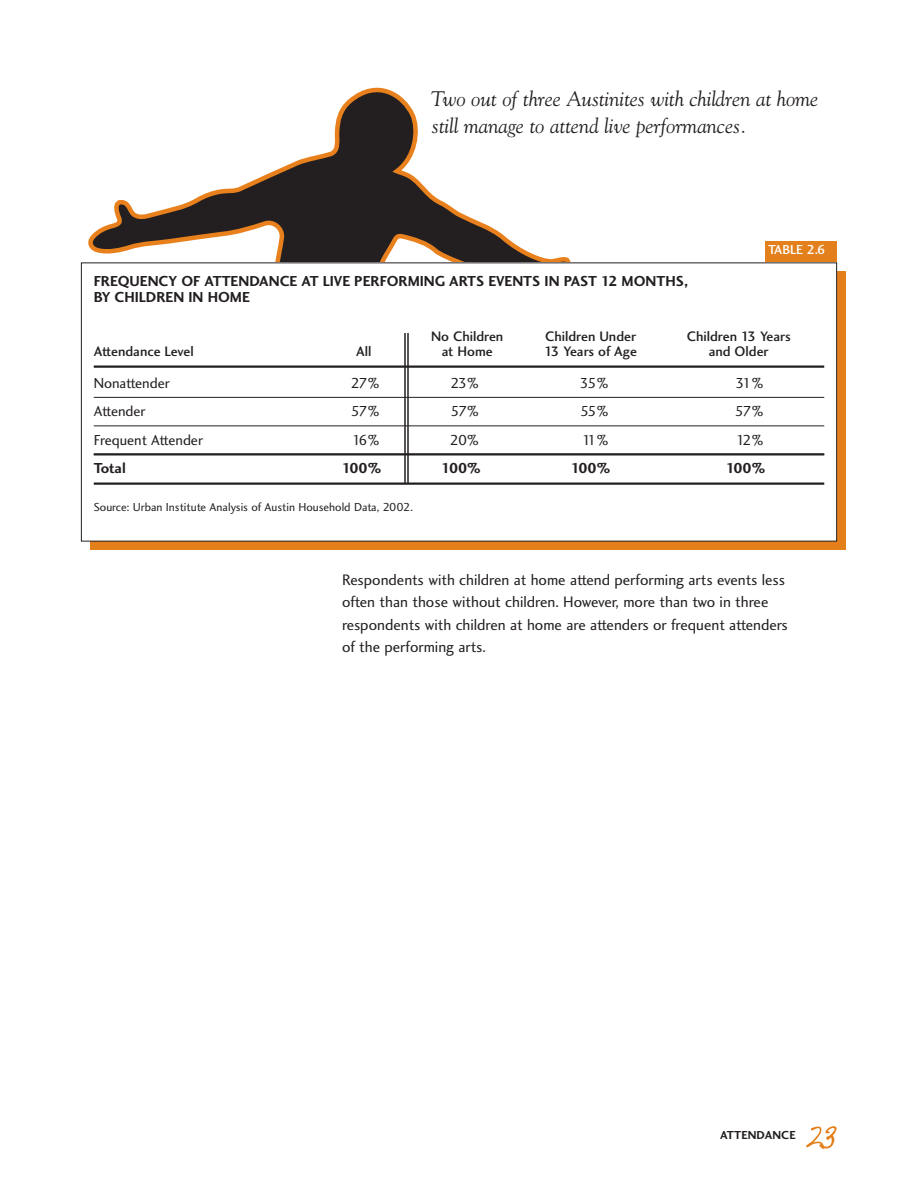
<style>
.page{position:relative;width:918px;height:1188px;background:#fff}
.page>*{position:absolute;margin:0;border:0;box-sizing:border-box;transform-origin:0 0}
.t1{font:54px "P22 Hopper Edward";color:#e4801b}
.t2{font:italic 21px/27px "Goudy";letter-spacing:-.005em;color:#231f20}
.t3{font:15.75px/22.5px "Charlotte Sans Book Plain";color:#231f20}
.t4{font:15px/16.5px "Charlotte Sans Bold Plain";color:#231f20}
.t5{font:15px "Charlotte Sans Book Plain";letter-spacing:-.025em;color:#231f20}
.t6{font:15px "Charlotte Sans Book Plain";color:#231f20}
.t7{font:14.25px "Charlotte Sans Medium Plain";color:#231f20}
.t8{font:13.5px "Charlotte Sans Medium Plain";color:#fff}
.t9{font:12px "Charlotte Sans Book Plain";color:#231f20}
.t10{font:12px "Charlotte Sans Bold Plain";letter-spacing:.01em;color:#231f20}
</style>
<div class="page">
<svg style="left:91px;top:87px;width:480px;height:175px"></svg>
<div style="left:90px;top:272px;width:756px;height:278px;background:linear-gradient(to right,#e4801b,#e4801b)"></div>
<div style="left:81px;top:263px;width:756px;height:278px;background:#fff"></div>
<hr style="left:94px;top:365px;width:730px;height:3px;background:#231f20">
<hr style="left:94px;top:397px;width:730px;height:1px;background:#231f20">
<hr style="left:94px;top:425px;width:730px;height:1px;background:#231f20">
<hr style="left:94px;top:453px;width:730px;height:2px;background:#231f20">
<hr style="left:94px;top:482px;width:730px;height:3px;background:#231f20">
<div style="left:765px;top:242px;width:72px;height:20px;background:#e4801b"></div>
<hr style="left:404px;top:333px;width:2px;height:150px;background:#231f20">
<hr style="left:407px;top:333px;width:2px;height:150px;background:#231f20">
<h2 class="t2" style="left:431px;top:86px;width:389px">Two out of three Austinites with children at home still manage to attend live performances.</h2>
<p class="t8" style="left:768px;top:245px;width:59px">TABLE 2.6</p>
<p class="t4" style="left:94px;top:274px;width:596px">FREQUENCY OF ATTENDANCE AT LIVE PERFORMING ARTS EVENTS IN PAST 12 MONTHS,<br>BY CHILDREN IN HOME</p>
<p class="t7" style="left:431px;top:331px;width:74px">No Children</p>
<p class="t7" style="left:545px;top:331px;width:93px">Children Under</p>
<p class="t7" style="left:687px;top:331px;width:105px">Children 13 Years</p>
<p class="t7" style="left:94px;top:346px;width:101px">Attendance Level</p>
<p class="t7" style="left:356px;top:346px;width:17px">All</p>
<p class="t7" style="left:442px;top:346px;width:53px">at Home</p>
<p class="t7" style="left:545px;top:346px;width:94px">13 Years of Age</p>
<p class="t7" style="left:709px;top:346px;width:62px">and Older</p>
<p class="t6" style="left:94px;top:377px;width:78px">Nonattender</p>
<p class="t5" style="left:351px;top:377px;width:30px">27%</p>
<p class="t5" style="left:451px;top:377px;width:30px">23%</p>
<p class="t5" style="left:580px;top:377px;width:30px">35%</p>
<p class="t5" style="left:736px;top:377px;width:29px">31%</p>
<p class="t6" style="left:94px;top:406px;width:53px">Attender</p>
<p class="t5" style="left:351px;top:406px;width:30px">57%</p>
<p class="t5" style="left:450px;top:406px;width:30px">57%</p>
<p class="t5" style="left:580px;top:406px;width:30px">55%</p>
<p class="t5" style="left:735px;top:406px;width:30px">57%</p>
<p class="t6" style="left:94px;top:434px;width:111px">Frequent Attender</p>
<p class="t5" style="left:352px;top:434px;width:29px">16%</p>
<p class="t5" style="left:450px;top:434px;width:30px">20%</p>
<p class="t5" style="left:582px;top:434px;width:28px">11%</p>
<p class="t5" style="left:736px;top:434px;width:29px">12%</p>
<p class="t4" style="left:94px;top:462px;width:34px">Total</p>
<p class="t4" style="left:342px;top:462px;width:41px">100%</p>
<p class="t4" style="left:442px;top:462px;width:41px">100%</p>
<p class="t4" style="left:571px;top:462px;width:41px">100%</p>
<p class="t4" style="left:726px;top:462px;width:41px">100%</p>
<p class="t9" style="left:94px;top:502px;width:321px">Source: Urban Institute Analysis of Austin Household Data, 2002.</p>
<p class="t3" style="left:342px;top:570px;width:447px">Respondents with children at home attend performing arts events less often than those without children. However, more than two in three respondents with children at home are attenders or frequent attenders of the performing arts.</p>
<p class="t10" style="left:720px;top:1131px;width:77px">ATTENDANCE</p>
<h1 class="t1" style="left:806px;top:1098px;width:32px">23</h1>
</div>
